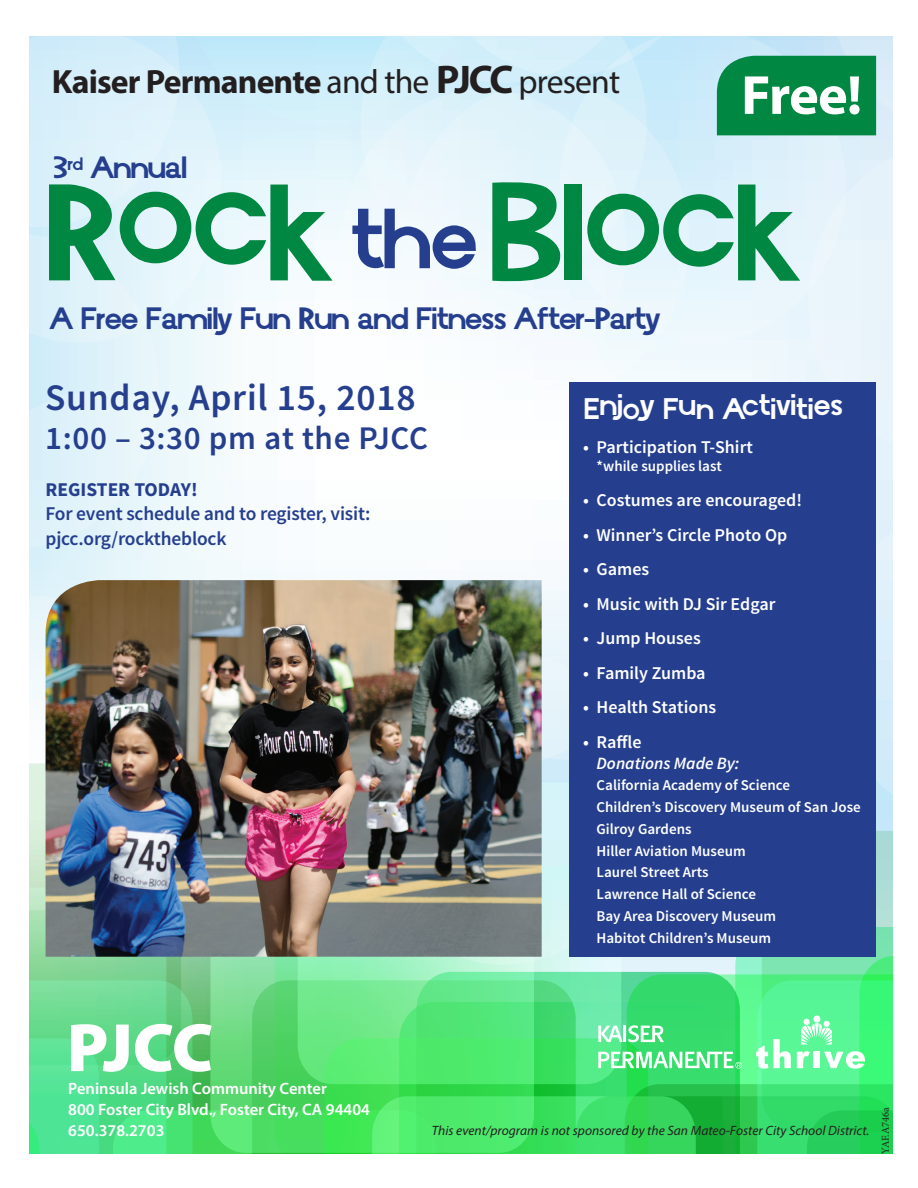
<style>
.page{position:relative;width:918px;height:1188px;background:#fff}
.page>*{position:absolute;margin:0;border:0;box-sizing:border-box;transform-origin:0 0}
.t1{font:105.75px "Vieira";color:#008741}
.t2{font:900 69px "Myriad Pro";color:#fff}
.t3{font:700 55.5px "Myriad Pro";color:#fff}
.t4{font:600 37.5px "Source Sans Pro";letter-spacing:.02em;color:#253f8e}
.t5{font:700 33.75px "Myriad Pro";letter-spacing:-.025em;color:#231f20}
.t6{font:600 33px "Source Sans Pro";letter-spacing:.02em;color:#253f8e}
.t7{font:23.85px "Vieira";letter-spacing:-.01em;color:#253f8e}
.t8{font:22.95px "Vieira";letter-spacing:.025em;color:#fff}
.t9{font:600 19.5px "Source Sans Pro";letter-spacing:-.01em;color:#253f8e}
.t10{font:700 19.5px "Source Sans Pro";color:#253f8e}
.t11{font:600 18px "Source Sans Pro";color:#fff}
.t12{font:italic 600 17.25px "Source Sans Pro";color:#fff}
.Callout_Box_Text{font:600 16.5px/21px "Myriad Pro";color:#fff}
.t13{font:600 15px "Source Sans Pro";color:#fff}
.please_note{font:italic 13.5px "Myriad Pro";color:#231f20}
.t14{font:10.5px "Minion Pro";color:#231f20}
.s1{font-weight:400}
.s2{font-size:40.2px}
.s3{font-size:65.7px;color:#253f8e}
</style>
<div class="page">
<svg style="left:222px;top:36px;width:338px;height:124px;background:#cdedf9"></svg>
<svg style="left:30px;top:343px;width:129px;height:48px;background:#dbf1f9"></svg>
<svg style="left:30px;top:36px;width:192px;height:307px;background:#dbf0fa"></svg>
<svg style="left:341px;top:89px;width:62px;height:84px;background:#dcf2fa"></svg>
<svg style="left:560px;top:36px;width:286px;height:307px;background:#dbf0fb"></svg>
<svg style="left:403px;top:83px;width:286px;height:314px"></svg>
<div style="left:808px;top:144px;width:84px;height:314px;background:#e8f3fb"></div>
<div style="left:162px;top:131px;width:286px;height:314px;background:linear-gradient(to bottom,#e2f5fc,#fff);border-radius:50%"></div>
<svg style="left:30px;top:705px;width:16px;height:126px"></svg>
<svg style="left:30px;top:391px;width:212px;height:314px"></svg>
<svg style="left:542px;top:760px;width:28px;height:71px;background:#cdeaf5"></svg>
<svg style="left:542px;top:445px;width:28px;height:315px"></svg>
<svg style="left:876px;top:506px;width:16px;height:315px;background:#d7edf9"></svg>
<div style="left:182px;top:493px;width:286px;height:315px;background:#f8fcfe;border-radius:50%"></div>
<svg style="left:717px;top:36px;width:175px;height:101px;background:#3da477"></svg>
<div style="left:570px;top:382px;width:306px;height:575px;background:#253f8e"></div>
<img style="left:46px;top:580px;width:496px;height:251px">
<img style="left:30px;top:831px;width:862px;height:323px">
<p class="t5" style="left:52px;top:60px;width:570px">Kaiser Permanente <span class="s1">and the</span> <span class="s2">PJCC</span> <span class="s1">present</span></p>
<p class="t7" style="left:53px;top:150px;width:135px">3<sup>rd</sup> Annual</p>
<p class="t3" style="left:741px;top:59px;width:122px">Free!</p>
<p class="t1" style="left:47px;top:154px;width:754px">Rock <span class="s3">the</span> Block</p>
<p class="t7" style="left:50px;top:301px;width:611px">A Free Family Fun Run and Fitness After-Party</p>
<p class="t4" style="left:45px;top:374px;width:372px">Sunday, April 15, 2018</p>
<p class="t6" style="left:45px;top:417px;width:384px">1:00 – 3:30 pm at the PJCC</p>
<p class="t10" style="left:46px;top:477px;width:154px">REGISTER TODAY!</p>
<p class="t9" style="left:46px;top:501px;width:326px">For event schedule and to register, visit:</p>
<p class="t9" style="left:46px;top:527px;width:183px">pjcc.org/rocktheblock</p>
<p class="t8" style="left:585px;top:387px;width:260px">Enjoy Fun Activities</p>
<p class="t11" style="left:583px;top:436px;width:171px">• Participation T-Shirt</p>
<p class="t13" style="left:597px;top:457px;width:127px">*while supplies last</p>
<p class="t11" style="left:583px;top:489px;width:220px">• Costumes are encouraged!</p>
<p class="t11" style="left:583px;top:523px;width:206px">• Winner’s Circle Photo Op</p>
<p class="t11" style="left:583px;top:558px;width:68px">• Games</p>
<p class="t11" style="left:583px;top:592px;width:194px">• Music with DJ Sir Edgar</p>
<p class="t11" style="left:583px;top:627px;width:119px">• Jump Houses</p>
<p class="t11" style="left:583px;top:661px;width:124px">• Family Zumba</p>
<p class="t11" style="left:583px;top:696px;width:135px">• Health Stations</p>
<p class="t11" style="left:583px;top:731px;width:60px">• Raffle</p>
<p class="t12" style="left:597px;top:752px;width:144px">Donations Made By:</p>
<p class="t13" style="left:597px;top:776px;width:195px">California Academy of Science</p>
<p class="t13" style="left:597px;top:798px;width:266px">Children’s Discovery Museum of San Jose</p>
<p class="t13" style="left:597px;top:819px;width:97px">Gilroy Gardens</p>
<p class="t13" style="left:597px;top:841px;width:151px">Hiller Aviation Museum</p>
<p class="t13" style="left:597px;top:863px;width:114px">Laurel Street Arts</p>
<p class="t13" style="left:597px;top:885px;width:161px">Lawrence Hall of Science</p>
<p class="t13" style="left:597px;top:906px;width:181px">Bay Area Discovery Museum</p>
<p class="t13" style="left:597px;top:928px;width:176px">Habitot Children’s Museum</p>
<p class="t2" style="left:67px;top:1009px;width:148px">PJCC</p>
<p class="Callout_Box_Text" style="left:68px;top:1078px;width:260px">Peninsula Jewish Community Center</p>
<p class="Callout_Box_Text" style="left:68px;top:1099px;width:303px">800 Foster City Blvd., Foster City, CA 94404<br>650.378.2703</p>
<p class="please_note" style="left:432px;top:1122px;width:439px">This event/program is not sponsored by the San Mateo-Foster City School District.</p>
<p class="t14" style="left:878px;top:1154px;width:48px;rotate:-90deg">YAF.A746a</p>
</div>
